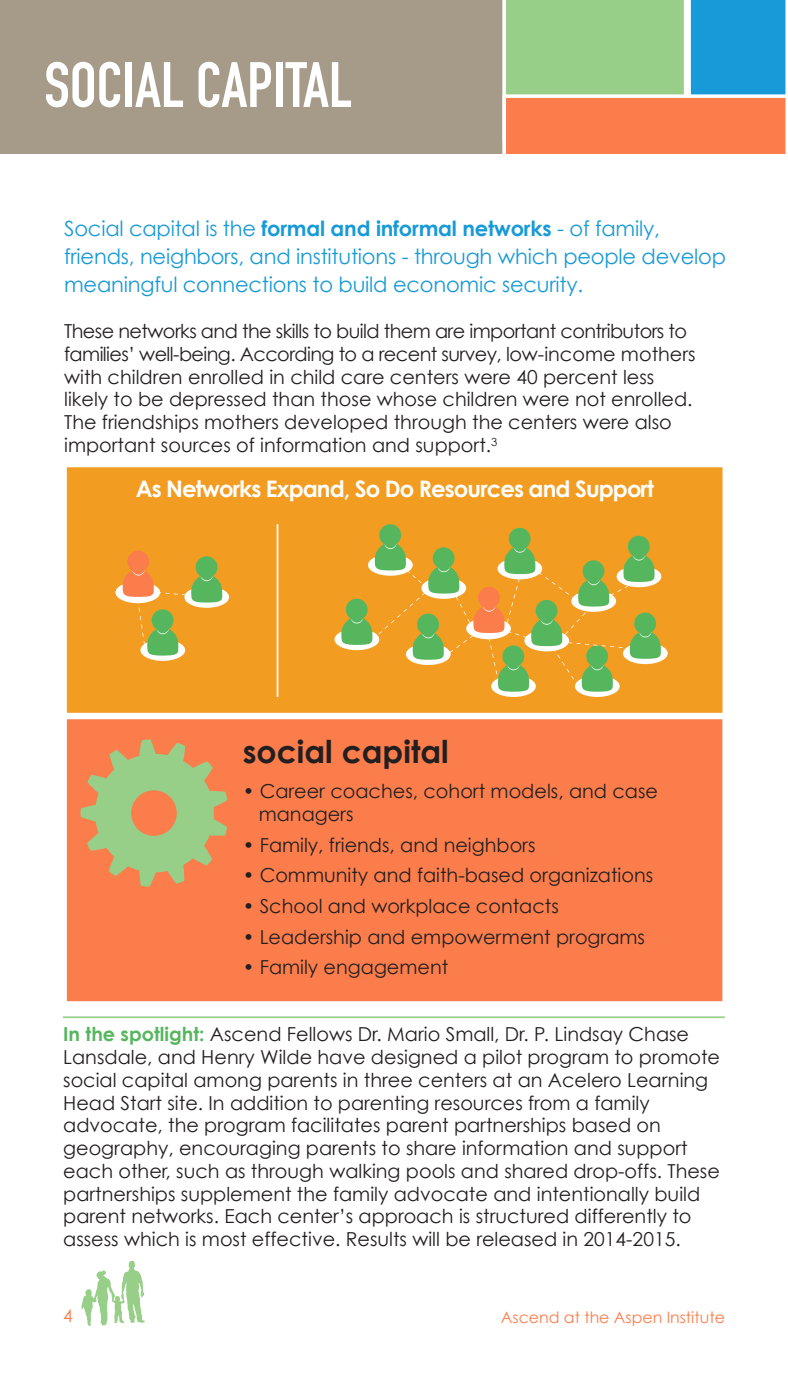
<style>
.page{position:relative;width:788px;height:1386px;background:#fff}
.page>*{position:absolute;margin:0;border:0;box-sizing:border-box;transform-origin:0 0}
.t1{font:63px "DIN Engschrift Std";color:#fff}
.body_copy_-_11_13_bl{font:700 31.5px "Century Gothic";color:#231f20}
.t2{font:700 22.75px "Century Gothic";letter-spacing:-.04em;color:#fff}
.intro_copy_-_12_16_b{font:21px/28px "Century Gothic";letter-spacing:-.01em;color:#179ad7}
.body_copy_-_11_13_bl-2{font:19.25px/22.8px "Century Gothic";color:#231f20}
.intro_copy_-_10_15_b{font:17.5px "Century Gothic";color:#fb7d4c}
.t3{font:15.75px "Century Gothic";color:#fb7d4c}
.s1{font-weight:700}
.s2{font-weight:700;color:#56b65e}
</style>
<div class="page">
<div style="left:0;top:0;width:502px;height:154px;background:#a59b88"></div>
<div style="left:63px;top:464px;width:663px;height:252px;background:#f29d22;border:4px solid #fff"></div>
<hr style="left:63px;top:1016px;width:661px;height:2px;background:#97ce88">
<svg style="left:334px;top:629px;width:45px;height:21px"></svg>
<div style="left:628px;top:536px;width:21px;height:22px;background:#56b65e;border-radius:50%"></div>
<div style="left:491px;top:676px;width:45px;height:21px;background:#fff;border-radius:50%"></div>
<div style="left:623px;top:643px;width:44px;height:21px;background:#fff;border-radius:50%"></div>
<div style="left:575px;top:676px;width:44px;height:21px;background:#fff;border-radius:50%"></div>
<div style="left:379px;top:524px;width:22px;height:22px;background:#56b65e;border-radius:50%"></div>
<div style="left:508px;top:528px;width:22px;height:22px;background:#56b65e;border-radius:50%"></div>
<svg style="left:340px;top:541px;width:323px;height:151px"></svg>
<hr style="left:276px;top:524px;width:2px;height:173px;background:#fff">
<div style="left:115px;top:582px;width:45px;height:21px;background:#fff;border-radius:50%"></div>
<div style="left:127px;top:551px;width:22px;height:21px;background:#fb7d4c;border-radius:50%"></div>
<svg style="left:184px;top:586px;width:45px;height:22px"></svg>
<div style="left:196px;top:556px;width:21px;height:22px;background:#56b65e;border-radius:50%"></div>
<div style="left:140px;top:639px;width:45px;height:22px;background:#fff;border-radius:50%"></div>
<svg style="left:122px;top:567px;width:102px;height:89px"></svg>
<div style="left:63px;top:716px;width:662px;height:289px;background:#fb7d4c;border:4px solid #fff"></div>
<svg style="left:80px;top:739px;width:147px;height:148px"></svg>
<svg style="left:81px;top:1260px;width:64px;height:66px"></svg>
<svg style="left:502px;top:0;width:284px;height:154px;background:#a6a888"></svg>
<p class="t1" style="left:44px;top:48px;width:309px">SOCIAL CAPITAL</p>
<p class="intro_copy_-_12_16_b" style="left:64px;top:214px;width:663px">Social capital is the <span class="s1">formal and informal networks</span> - of family, friends, neighbors, and institutions - through which people develop meaningful connections to build economic security.</p>
<p class="body_copy_-_11_13_bl-2" style="left:64px;top:320px;width:633px">These networks and the skills to build them are important contributors to families’ well-being. According to a recent survey, low-income mothers with children enrolled in child care centers were 40 percent less likely to be depressed than those whose children were not enrolled.<br>The friendships mothers developed through the centers were also important sources of information and support.<sup>3</sup></p>
<p class="t2" style="left:136px;top:475px;width:519px">As Networks Expand, So Do Resources and Support</p>
<p class="body_copy_-_11_13_bl" style="left:243px;top:732px;width:208px">social capital</p>
<p class="body_copy_-_11_13_bl-2" style="left:243px;top:780px;width:417px">• Career coaches, cohort models, and case</p>
<p class="body_copy_-_11_13_bl-2" style="left:259px;top:802px;width:96px">managers</p>
<p class="body_copy_-_11_13_bl-2" style="left:243px;top:833px;width:294px">• Family, friends, and neighbors</p>
<p class="body_copy_-_11_13_bl-2" style="left:243px;top:864px;width:412px">• Community and faith-based organizations</p>
<p class="body_copy_-_11_13_bl-2" style="left:243px;top:894px;width:318px">• School and workplace contacts</p>
<p class="body_copy_-_11_13_bl-2" style="left:243px;top:925px;width:404px">• Leadership and empowerment programs</p>
<p class="body_copy_-_11_13_bl-2" style="left:243px;top:956px;width:207px">• Family engagement</p>
<p class="body_copy_-_11_13_bl-2" style="left:63px;top:1023px;width:658px"><span class="s2">In the spotlight:</span> Ascend Fellows Dr. Mario Small, Dr. P. Lindsay Chase Lansdale, and Henry Wilde have designed a pilot program to promote social capital among parents in three centers at an Acelero Learning Head Start site. In addition to parenting resources from a family advocate, the program facilitates parent partnerships based on geography, encouraging parents to share information and support each other, such as through walking pools and shared drop-offs. These partnerships supplement the family advocate and intentionally build parent networks. Each center’s approach is structured differently to assess which is most effective. Results will be released in 2014-2015.</p>
<p class="intro_copy_-_10_15_b" style="left:63px;top:1305px;width:11px">4</p>
<p class="t3" style="left:501px;top:1308px;width:225px">Ascend at the Aspen Institute</p>
</div>
